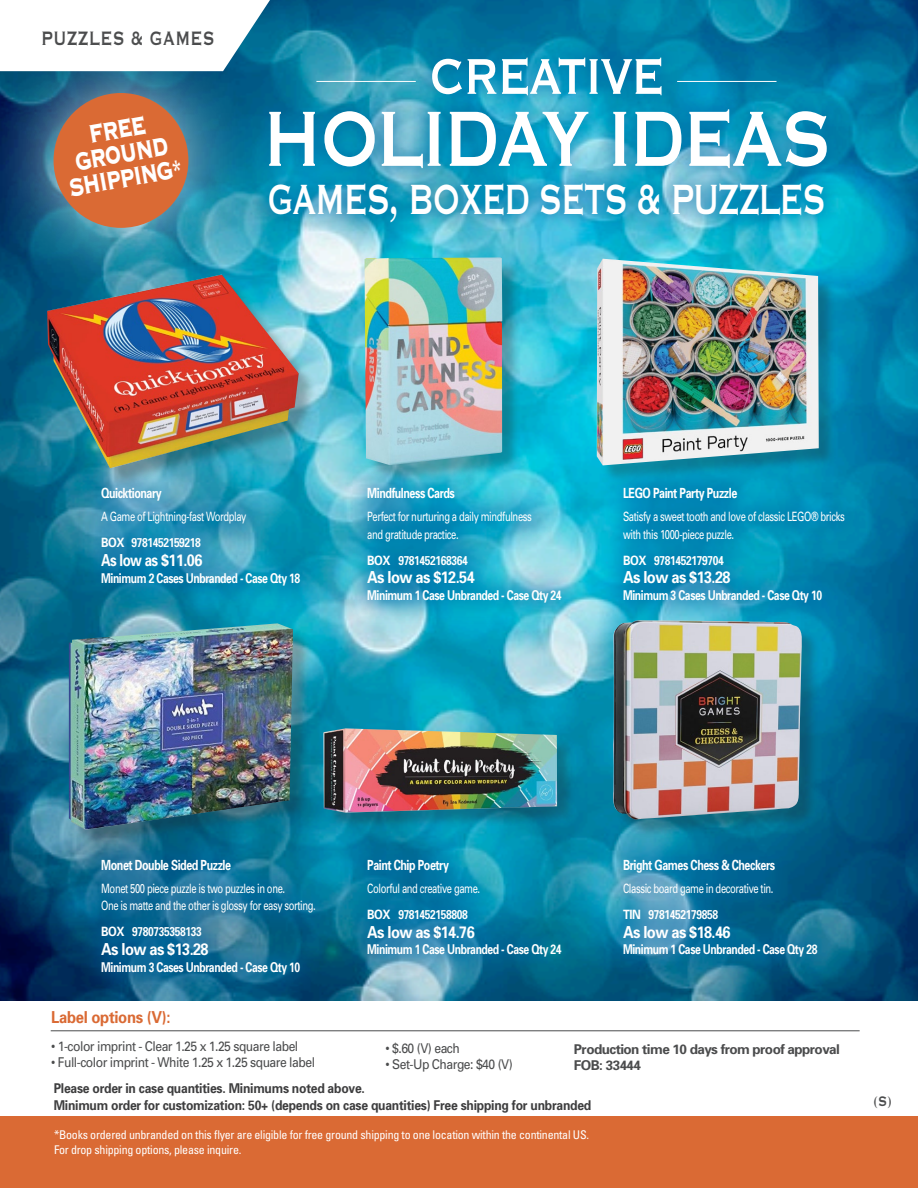
<style>
.page{position:relative;width:918px;height:1188px;background:#fff}
.page>*{position:absolute;margin:0;border:0;box-sizing:border-box;transform-origin:0 0}
.t1{font:102.75px "Copperplate Thirty One BC";letter-spacing:-.04em;color:#fff;scale:.76 1}
.t2{font:66px "Copperplate Thirty One BC";letter-spacing:-.04em;color:#fff;scale:.76 1}
.t3{font:55.5px "Copperplate Thirty One BC";letter-spacing:-.04em;color:#fff;scale:.65 1}
.t4{font:33.3px/24.6px "Copperplate Thirty Three BC";color:#fff;text-align:center;scale:.68 1}
.t5{font:25.5px "Copperplate Thirty One BC";letter-spacing:.02em;color:#4b4c4d;scale:.7 1}
.t6{font:18.15px "Copperplate Thirty One BC";color:#4b4c4d;scale:.75 1}
.t7{font:700 16.5px "Univers";letter-spacing:-.04em;color:#fff;scale:.89 1}
.t8{font:700 16.5px "Univers";letter-spacing:-.02em;color:#da6a34;scale:.9 1}
.t9{font:700 16.5px "Univers";letter-spacing:-.04em;color:#fff;scale:.8 1}
.t10{font:700 13.95px "Univers";letter-spacing:-.04em;color:#fff;scale:.76 1}
.t11{font:700 13.5px "Univers";letter-spacing:-.04em;color:#fff;scale:.77 1}
.t12{font:700 13.5px "Univers";letter-spacing:-.02em;color:#3e3e3f;scale:.9 1}
.t13{font:13.5px "Univers";letter-spacing:-.04em;color:#4b4c4d;scale:.9 1}
.t14{font:700 13.5px "Univers";letter-spacing:-.04em;color:#4b4c4d}
.t15{font:12.9px "Univers";letter-spacing:-.04em;color:#fff;scale:.73 1}
.t16{font:700 12.9px "Univers";letter-spacing:-.04em;color:#fff;scale:.87 1}
.t17{font:condensed 12px "Univers";letter-spacing:-.02em;color:#fff}
</style>
<div class="page">
<img style="left:0;top:0;width:918px;height:1000px">
<svg style="left:0;top:0;width:270px;height:40px"></svg>
<div style="left:76px;top:462px;width:249px;height:147px;background:#0068a5;opacity:.6"></div>
<div style="left:77px;top:834px;width:262px;height:164px;background:#0068a5;opacity:.6"></div>
<div style="left:343px;top:462px;width:243px;height:165px;background:#0068a5;opacity:.6"></div>
<div style="left:343px;top:834px;width:243px;height:147px;background:#0068a5;opacity:.6"></div>
<div style="left:599px;top:462px;width:270px;height:165px;background:#0068a5;opacity:.6"></div>
<div style="left:599px;top:834px;width:243px;height:147px;background:#0068a5;opacity:.6"></div>
<div style="left:0;top:1116px;width:918px;height:72px;background:#da6a34"></div>
<div style="left:0;top:26px;width:255px;height:268px;background:#fff;opacity:.75"></div>
<div style="left:54px;top:93px;width:134px;height:135px;background:#da6a34;border-radius:50%"></div>
<div style="left:50px;top:277px;width:267px;height:209px;background:#231f20;opacity:.29"></div>
<img style="left:47px;top:275px;width:252px;height:193px">
<div style="left:71px;top:626px;width:240px;height:222px;background:#231f20;opacity:.29"></div>
<img style="left:69px;top:623px;width:224px;height:207px">
<div style="left:367px;top:260px;width:154px;height:223px;background:#231f20;opacity:.29"></div>
<img style="left:364px;top:257px;width:138px;height:208px">
<div style="left:326px;top:731px;width:250px;height:100px;background:#231f20;opacity:.29"></div>
<img style="left:323px;top:728px;width:234px;height:85px">
<div style="left:599px;top:262px;width:238px;height:222px;background:#231f20;opacity:.29"></div>
<img style="left:597px;top:259px;width:222px;height:206px">
<div style="left:615px;top:623px;width:206px;height:215px;background:#231f20;opacity:.29"></div>
<img style="left:613px;top:620px;width:189px;height:200px">
<div style="left:251px;top:40px;width:594px;height:200px;background:#0068a5;opacity:.47"></div>
<hr style="left:316px;top:81px;width:100px;height:1px;background:#fff">
<hr style="left:677px;top:81px;width:100px;height:1px;background:#fff">
<hr style="left:51px;top:1031px;width:809px;height:1px;background:#4b4c4d">
<p class="t5" style="left:41px;top:26px;width:249px">PUZZLES &amp; GAMES</p>
<p class="t4" style="left:87px;top:122px;width:86px;rotate:-10deg">FREE</p>
<p class="t4" style="left:63px;top:151px;width:171px;rotate:-10deg">GROUND<br>SHIPPING*</p>
<p class="t2" style="left:429px;top:44px;width:311px">CREATIVE</p>
<p class="t1" style="left:262px;top:87px;width:752px">HOLIDAY IDEAS</p>
<p class="t3" style="left:268px;top:172px;width:860px">GAMES, BOXED SETS &amp; PUZZLES</p>
<p class="t10" style="left:101px;top:484px;width:81px">Quicktionary</p>
<p class="t15" style="left:101px;top:509px;width:201px">A Game of Lightning-fast Wordplay</p>
<p class="t16" style="left:101px;top:535px;width:116px">BOX 9781452159218</p>
<p class="t9" style="left:101px;top:550px;width:128px">As low as $11.06</p>
<p class="t11" style="left:101px;top:569px;width:260px">Minimum 2 Cases Unbranded - Case Qty 18</p>
<p class="t10" style="left:367px;top:484px;width:117px">Mindfulness Cards</p>
<p class="t15" style="left:367px;top:509px;width:227px">Perfect for nurturing a daily mindfulness</p>
<p class="t15" style="left:367px;top:527px;width:127px">and gratitude practice.</p>
<p class="t16" style="left:367px;top:552px;width:117px">BOX 9781452168364</p>
<p class="t7" style="left:367px;top:567px;width:122px">As low as $12.54</p>
<p class="t11" style="left:367px;top:587px;width:254px">Minimum 1 Case Unbranded - Case Qty 24</p>
<p class="t10" style="left:623px;top:484px;width:152px">LEGO Paint Party Puzzle</p>
<p class="t15" style="left:623px;top:509px;width:305px">Satisfy a sweet tooth and love of classic LEGO® bricks</p>
<p class="t15" style="left:623px;top:527px;width:154px">with this 1000-piece puzzle.</p>
<p class="t16" style="left:623px;top:552px;width:117px">BOX 9781452179704</p>
<p class="t7" style="left:623px;top:567px;width:122px">As low as $13.28</p>
<p class="t11" style="left:623px;top:587px;width:260px">Minimum 3 Cases Unbranded - Case Qty 10</p>
<p class="t10" style="left:101px;top:856px;width:172px">Monet Double Sided Puzzle</p>
<p class="t15" style="left:101px;top:881px;width:254px">Monet 500 piece puzzle is two puzzles in one.</p>
<p class="t15" style="left:101px;top:898px;width:295px">One is matte and the other is glossy for easy sorting.</p>
<p class="t16" style="left:101px;top:924px;width:117px">BOX 9780735358133</p>
<p class="t7" style="left:101px;top:939px;width:122px">As low as $13.28</p>
<p class="t11" style="left:101px;top:958px;width:260px">Minimum 3 Cases Unbranded - Case Qty 10</p>
<p class="t10" style="left:367px;top:856px;width:109px">Paint Chip Poetry</p>
<p class="t15" style="left:367px;top:881px;width:156px">Colorful and creative game.</p>
<p class="t16" style="left:367px;top:906px;width:117px">BOX 9781452158808</p>
<p class="t7" style="left:367px;top:921px;width:122px">As low as $14.76</p>
<p class="t11" style="left:367px;top:941px;width:254px">Minimum 1 Case Unbranded - Case Qty 24</p>
<p class="t10" style="left:623px;top:856px;width:202px">Bright Games Chess &amp; Checkers</p>
<p class="t15" style="left:623px;top:881px;width:208px">Classic board game in decorative tin.</p>
<p class="t16" style="left:623px;top:906px;width:111px">TIN 9781452179858</p>
<p class="t7" style="left:623px;top:921px;width:122px">As low as $18.46</p>
<p class="t11" style="left:623px;top:941px;width:254px">Minimum 1 Case Unbranded - Case Qty 28</p>
<p class="t8" style="left:51px;top:1006px;width:134px">Label options (V):</p>
<p class="t13" style="left:51px;top:1038px;width:276px">• 1-color imprint - Clear 1.25 x 1.25 square label</p>
<p class="t13" style="left:51px;top:1055px;width:295px">• Full-color imprint - White 1.25 x 1.25 square label</p>
<p class="t12" style="left:54px;top:1080px;width:347px">Please order in case quantities. Minimums noted above.</p>
<p class="t12" style="left:54px;top:1096px;width:599px">Minimum order for customization: 50+ (depends on case quantities) Free shipping for unbranded</p>
<p class="t13" style="left:386px;top:1041px;width:84px">• $.60 (V) each</p>
<p class="t13" style="left:386px;top:1057px;width:143px">• Set-Up Charge: $40 (V)</p>
<p class="t14" style="left:574px;top:1041px;width:268px">Production time 10 days from proof approval</p>
<p class="t14" style="left:574px;top:1057px;width:69px">FOB: 33444</p>
<p class="t17" style="left:54px;top:1127px;width:537px">*Books ordered unbranded on this flyer are eligible for free ground shipping to one location within the continental US.</p>
<p class="t17" style="left:54px;top:1142px;width:189px">For drop shipping options, please inquire.</p>
<p class="t6" style="left:873px;top:1092px;width:27px">(S)</p>
</div>
